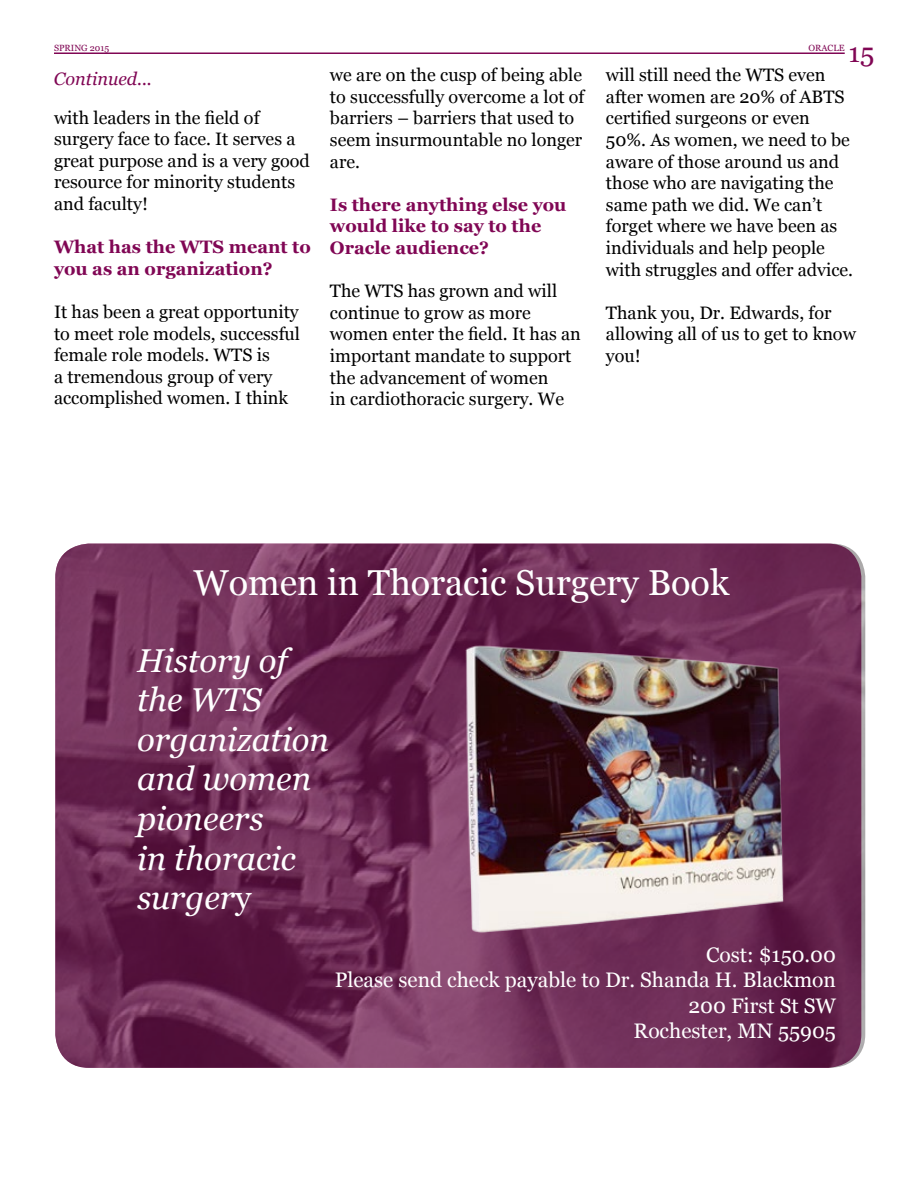
<style>
.page{position:relative;width:918px;height:1188px;background:#fff}
.page>*{position:absolute;margin:0;border:0;box-sizing:border-box;transform-origin:0 0}
.t1{font:36px "Georgia";color:#fff}
.t2{font:italic 33px/39.6px "Georgia";color:#fff}
.t3{font:27px "Georgia";color:#800654}
.t4{font:21px/25.2px "Georgia";color:#fff;text-align:right}
.t5{font:18px/21.6px "Georgia";color:#000}
.t6{font:700 18px/21.6px "Georgia";color:#800654}
.t7{font:italic 18px "Georgia";color:#800654}
.t8{font:9px "Georgia";color:#800654}
.s1{font-style:normal}
</style>
<div class="page">
<img style="left:55px;top:544px;width:810px;height:524px">
<img style="left:445px;top:624px;width:355px;height:318px">
<hr style="left:54px;top:52px;width:791px;height:2px;background:#800654">
<p class="t8" style="left:54px;top:43px;width:57px">SPRING 2015</p>
<p class="t7" style="left:54px;top:69px;width:99px">Continued...</p>
<p class="t5" style="left:54px;top:106px;width:257px">with leaders in the field of surgery face to face. It serves a great purpose and is a very good resource for minority students and faculty!</p>
<p class="t6" style="left:54px;top:236px;width:258px">What has the WTS meant to you as an organization?</p>
<p class="t5" style="left:54px;top:301px;width:248px">It has been a great opportunity to meet role models, successful female role models. WTS is<br>a tremendous group of very accomplished women. I think</p>
<p class="t5" style="left:330px;top:64px;width:256px">we are on the cusp of being able to successfully overcome a lot of barriers – barriers that used to seem insurmountable no longer are.</p>
<p class="t6" style="left:330px;top:194px;width:238px">Is there anything else you would like to say to the<br>Oracle audience?</p>
<p class="t5" style="left:330px;top:280px;width:252px">The WTS has grown and will continue to grow as more women enter the field. It has an important mandate to support the advancement of women<br>in cardiothoracic surgery. We</p>
<p class="t8" style="left:809px;top:43px;width:38px">ORACLE</p>
<h3 class="t3" style="left:848px;top:38px;width:27px">15</h3>
<p class="t5" style="left:606px;top:64px;width:249px">will still need the WTS even after women are 20% of ABTS certified surgeons or even<br>50%. As women, we need to be aware of those around us and those who are navigating the same path we did. We can’t forget where we have been as individuals and help people with struggles and offer advice.</p>
<p class="t5" style="left:606px;top:302px;width:251px">Thank you, Dr. Edwards, for allowing all of us to get to know you!</p>
<h1 class="t1" style="left:194px;top:562px;width:537px">Women in Thoracic Surgery Book</h1>
<h2 class="t2" style="left:137px;top:640px;width:194px">History of the WTS organization and women pioneers<br>in thoracic surger<span class="s1">y</span></h2>
<p class="t4" style="left:335px;top:942px;width:503px">Cost: $150.00<br>Please send check payable to Dr. Shanda H. Blackmon<br>200 First St SW<br>Rochester, MN 55905</p>
</div>
